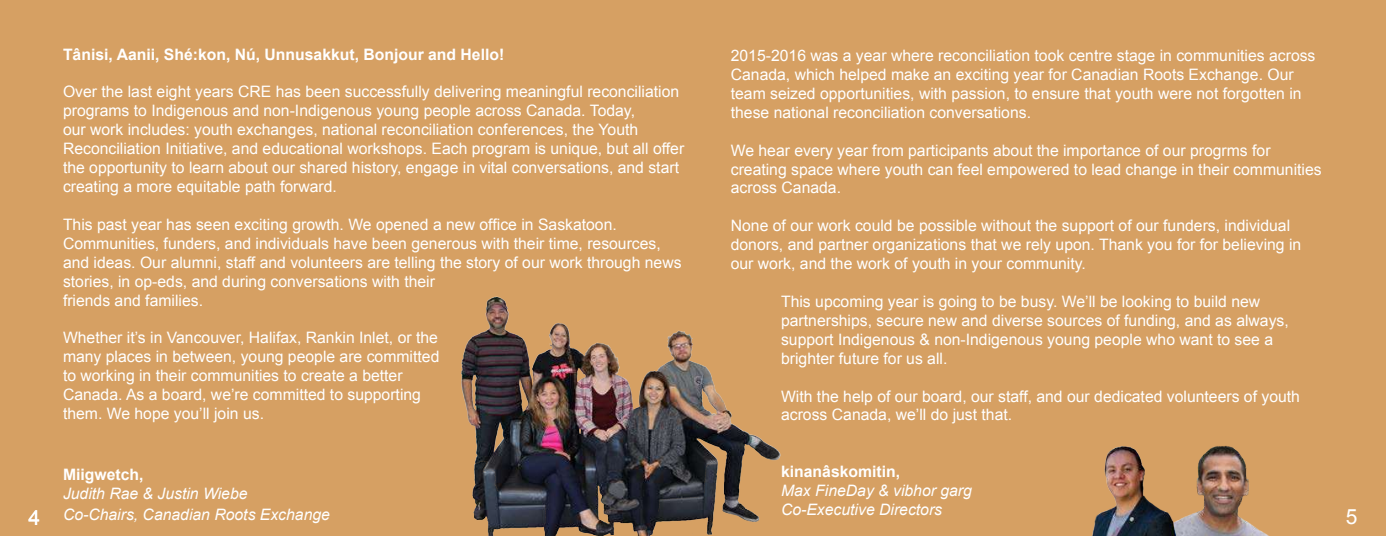
<style>
.page{position:relative;width:1386px;height:536px;background:#fff}
.page>*{position:absolute;margin:0;border:0;box-sizing:border-box;transform-origin:0 0}
.t1{font:21px "Arial";color:#fff}
.t2{font:15.75px/18.9px "Arial";color:#fff}
.t3{font:italic 15.75px/18.9px "Arial";color:#fff}
.t4{font:700 15.75px "Arial";color:#fff}
.s1{font-style:normal;font-size:21px}
</style>
<div class="page">
<div style="left:693px;top:0;width:693px;height:536px;background:#d6a063"></div>
<div style="left:0;top:0;width:693px;height:536px;background:#d6a063"></div>
<img style="left:461px;top:296px;width:320px;height:240px">
<img style="left:1195px;top:445px;width:74px;height:91px">
<img style="left:1092px;top:446px;width:103px;height:90px">
<p class="t4" style="left:63px;top:48px;width:443px">Tânisi, Aanii, Shé:kon, Nú, Unnusakkut, Bonjour and Hello!</p>
<p class="t2" style="left:63px;top:83px;width:623px">Over the last eight years CRE has been successfully delivering meaningful reconciliation programs to Indigenous and non-Indigenous young people across Canada. Today,<br>our work includes: youth exchanges, national reconciliation conferences, the Youth Reconciliation Initiative, and educational workshops. Each program is unique, but all offer the opportunity to learn about our shared history, engage in vital conversations, and start creating a more equitable path forward.</p>
<p class="t2" style="left:63px;top:215px;width:620px">This past year has seen exciting growth. We opened a new of昀椀ce in Saskatoon.<br>Communities, funders, and individuals have been generous with their time, resources, and ideas. Our alumni, staff and volunteers are telling the story of our work through news stories, in op-eds, and during conversations with their<br>friends and families.</p>
<p class="t2" style="left:63px;top:329px;width:378px">Whether it’s in Vancouver, Halifax, Rankin Inlet, or the many places in between, young people are committed to working in their communities to create a better Canada. As a board, we’re committed to supporting them. We hope you’ll join us.</p>
<p class="t4" style="left:63px;top:468px;width:82px">Miigwetch,</p>
<p class="t3" style="left:29px;top:484px;width:303px;line-height:21px;text-indent:34px">Judith Rae &amp; Justin Wiebe<br><span class="s1">4</span> Co-Chairs, Canadian Roots Exchange</p>
<p class="t2" style="left:731px;top:47px;width:586px">2015-2016 was a year where reconciliation took centre stage in communities across Canada, which helped make an exciting year for Canadian Roots Exchange. Our team seized opportunities, with passion, to ensure that youth were not forgotten in these national reconciliation conversations.</p>
<p class="t2" style="left:731px;top:141px;width:592px">We hear every year from participants about the importance of our progrms for creating space where youth can feel empowered to lead change in their communities across Canada.</p>
<p class="t2" style="left:731px;top:217px;width:572px">None of our work could be possible without the support of our funders, individual donors, and partner organizations that we rely upon. Thank you for for believing in our work, and the work of youth in your community.</p>
<p class="t2" style="left:781px;top:293px;width:509px">This upcoming year is going to be busy. We’ll be looking to build new partnerships, secure new and diverse sources of funding, and as always, support Indigenous &amp; non-Indigenous young people who want to see a brighter future for us all.</p>
<p class="t2" style="left:781px;top:387px;width:520px">With the help of our board, our staff, and our dedicated volunteers of youth across Canada, we’ll do just that.</p>
<p class="t4" style="left:781px;top:465px;width:121px">kinanâskomitin,</p>
<p class="t3" style="left:781px;top:482px;width:192px">Max FineDay &amp; vibhor garg<br>Co-Executive Directors</p>
<h1 class="t1" style="left:1346px;top:507px;width:13px">5</h1>
</div>
